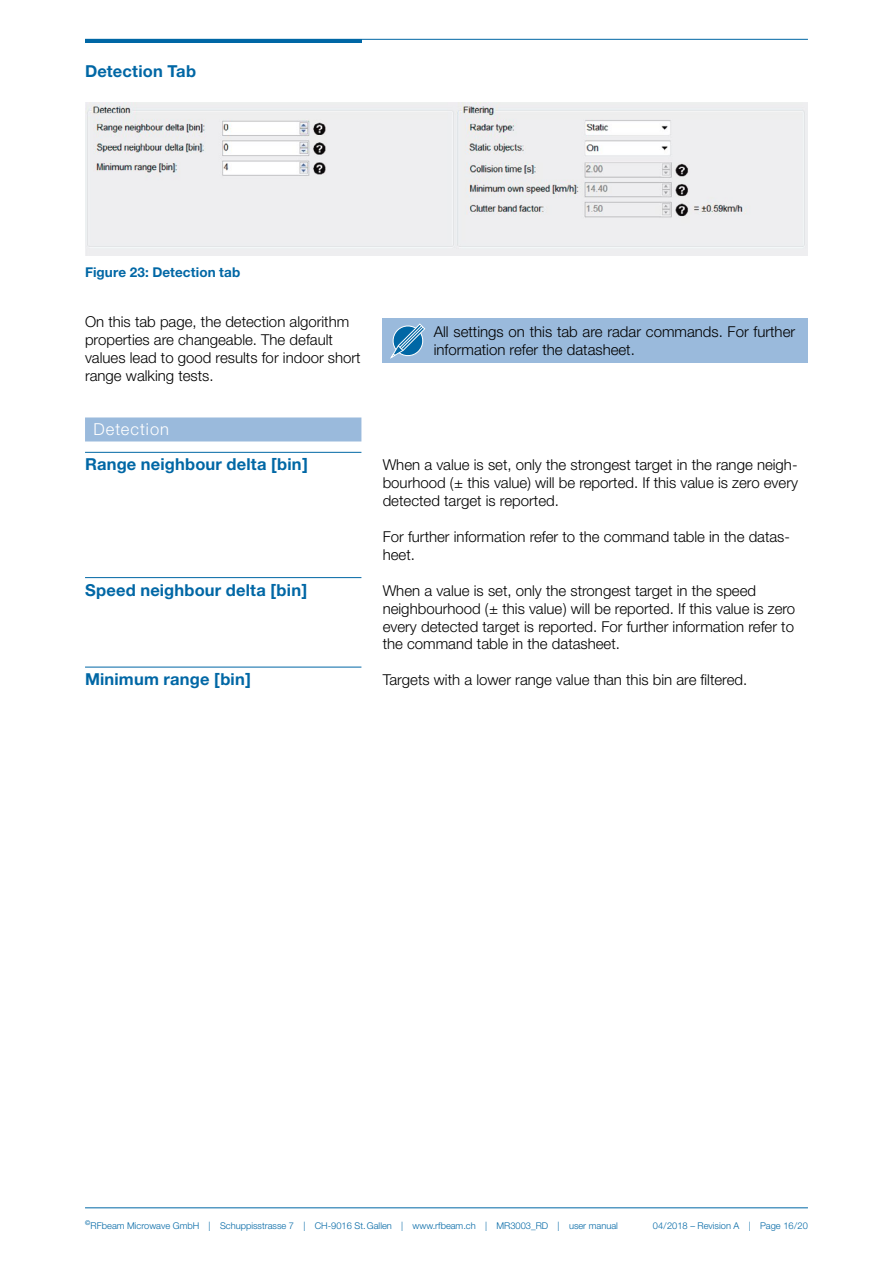
<style>
.page{position:relative;width:893px;height:1263px;background:#fff}
.page>*{position:absolute;margin:0;border:0;box-sizing:border-box;transform-origin:0 0}
.t1{font:700 16.5px "Helvetica Neue LT Std";letter-spacing:.01em;color:#0067a5}
.t2{font:300 16.5px "Helvetica Neue LT Std";letter-spacing:.06em;color:#fff}
.t3{font:300 15px/17.9px "Helvetica Neue LT Std";color:#000}
.t4{font:700 13.5px "Helvetica Neue LT Std";letter-spacing:.01em;color:#0067a5}
.t5{font:300 9.3px "Helvetica Neue LT Std";color:#0067a5}
.t6{font:6.45px "Helvetica Neue LT Std";color:#0067a5}
</style>
<div class="page">
<hr style="left:85px;top:1207px;width:723px;height:1px;background:#0067a5">
<hr style="left:85px;top:39px;width:723px;height:1px;background:#0067a5">
<hr style="left:85px;top:39px;width:276px;height:4px;background:#0067a5">
<img style="left:85px;top:102px;width:723px;height:154px">
<div style="left:383px;top:318px;width:425px;height:45px;background:#9abadc"></div>
<svg style="left:390px;top:323px;width:35px;height:36px"></svg>
<div style="left:85px;top:417px;width:276px;height:24px;background:#9abadc"></div>
<hr style="left:85px;top:452px;width:276px;height:1px;background:#0067a5">
<hr style="left:85px;top:577px;width:276px;height:1px;background:#0067a5">
<hr style="left:85px;top:667px;width:276px;height:1px;background:#0067a5">
<p class="t1" style="left:85px;top:61px;width:113px">Detection Tab</p>
<p class="t4" style="left:85px;top:264px;width:157px">Figure 23: Detection tab</p>
<p class="t3" style="left:85px;top:313px;width:277px">On this tab page, the detection algorithm properties are changeable. The default values lead to good results for indoor short range walking tests.</p>
<p class="t3" style="left:434px;top:322px;width:363px">All settings on this tab are radar commands. For further information refer the datasheet.</p>
<p class="t2" style="left:94px;top:419px;width:77px">Detection</p>
<p class="t1" style="left:85px;top:454px;width:224px">Range neighbour delta [bin]</p>
<p class="t1" style="left:85px;top:580px;width:224px">Speed neighbour delta [bin]</p>
<p class="t1" style="left:85px;top:669px;width:168px">Minimum range [bin]</p>
<p class="t3" style="left:383px;top:456px;width:417px;text-align:justify">When a value is set, only the strongest target in the range neigh&shy;bourhood (± this value) will be reported. If this value is zero every detected target is reported.</p>
<p class="t3" style="left:383px;top:527px;width:409px">For further information refer to the command table in the datas&shy;heet.</p>
<p class="t3" style="left:383px;top:581px;width:414px">When a value is set, only the strongest target in the speed neighbourhood (± this value) will be reported. If this value is zero every detected target is reported. For further information refer to the command table in the datasheet.</p>
<p class="t3" style="left:383px;top:671px;width:366px">Targets with a lower range value than this bin are filtered.</p>
<p class="t6" style="left:85px;top:1219px;width:7px">©</p>
<p class="t5" style="left:91px;top:1220px;width:529px">RFbeam Microwave GmbH | Schuppisstrasse 7 | CH-9016 St.Gallen | www.rfbeam.ch | MR3003_RD | user manual</p>
<p class="t5" style="left:653px;top:1220px;width:157px">04/2018 – Revision A | Page 16/20</p>
</div>
